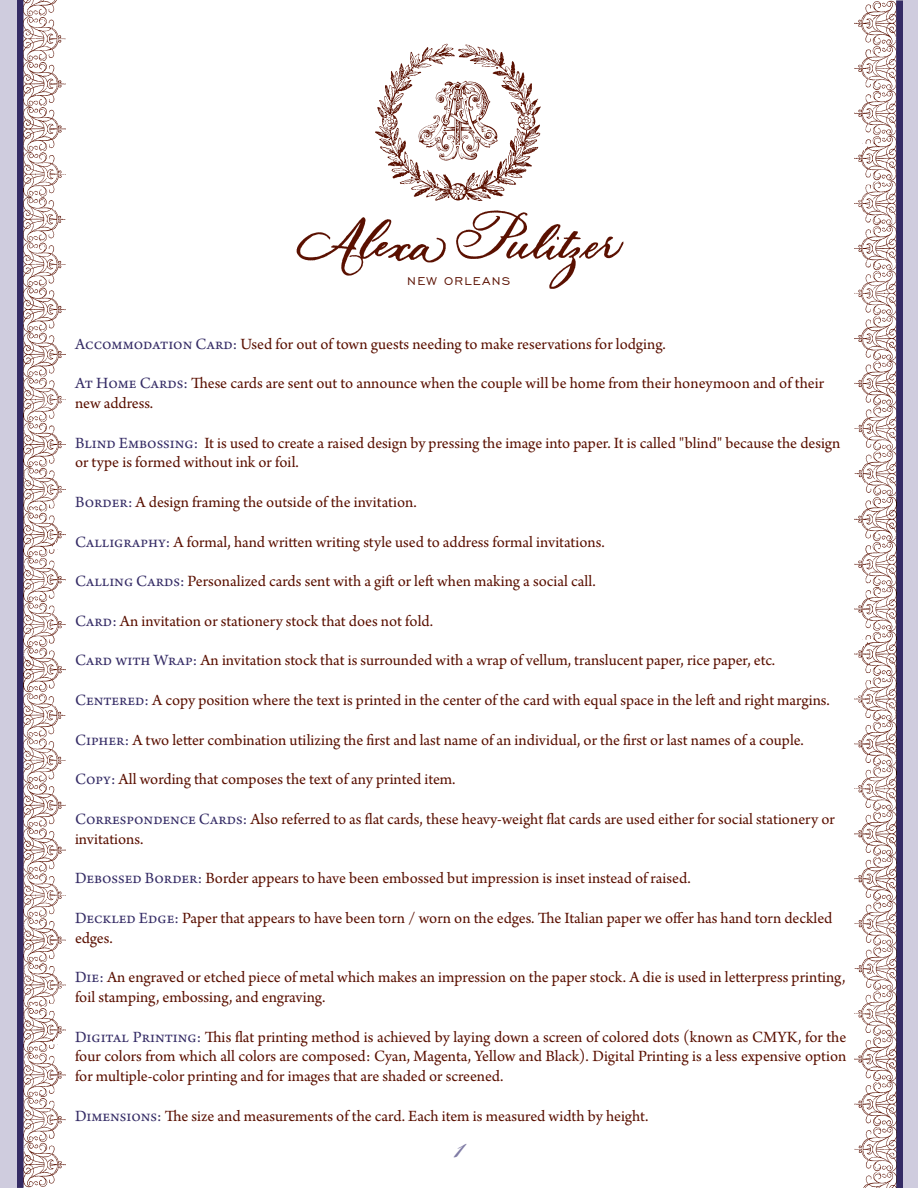
<style>
.page{position:relative;width:918px;height:1188px;background:#fff}
.page>*{position:absolute;margin:0;border:0;box-sizing:border-box;transform-origin:0 0}
.t1{font:49.5px "Bickham Script Pro";color:#807ca5}
.t2{font:16.5px/19.8px "Arno Pro";color:#5a1000}
.t3{font:14.4px "Engravers Gothic BT";letter-spacing:.09em;color:#5a1000}
.s1{color:#342b65}
</style>
<div class="page">
<img style="left:375px;top:43px;width:166px;height:156px">
<img style="left:416px;top:79px;width:85px;height:84px">
<img style="left:296px;top:199px;width:328px;height:90px">
<img style="left:23px;top:0;width:43px;height:1188px">
<div style="left:16px;top:0;width:7px;height:1188px;background:#342b65"></div>
<div style="left:0;top:0;width:16px;height:1188px;background:#cfccde"></div>
<img style="left:854px;top:0;width:42px;height:1188px">
<div style="left:896px;top:0;width:8px;height:1188px;background:#342b65"></div>
<div style="left:903px;top:0;width:15px;height:1188px;background:#cfccde"></div>
<p class="t3" style="left:407px;top:273px;width:105px">NEW ORLEANS</p>
<p class="t2" style="left:75px;top:335px;width:592px"><span class="s1">Accommodation Card:</span> Used for out of town guests needing to make reservations for lodging.</p>
<p class="t2" style="left:75px;top:374px;width:751px"><span class="s1">At Home Cards:</span> These cards are sent out to announce when the couple will be home from their honeymoon and of their new address.</p>
<p class="t2" style="left:75px;top:434px;width:767px"><span class="s1">Blind Embossing:</span> It is used to create a raised design by pressing the image into paper. It is called "blind" because the design or type is formed without ink or foil.</p>
<p class="t2" style="left:75px;top:493px;width:343px"><span class="s1">Border :</span> A design framing the outside of the invitation.</p>
<p class="t2" style="left:75px;top:533px;width:531px"><span class="s1">Calligraphy:</span> A formal, hand written writing style used to address formal invitations.</p>
<p class="t2" style="left:75px;top:572px;width:522px"><span class="s1">Calling Cards:</span> Personalized cards sent with a gift or left when making a social call.</p>
<p class="t2" style="left:75px;top:612px;width:360px"><span class="s1">Card:</span> An invitation or stationery stock that does not fold.</p>
<p class="t2" style="left:75px;top:652px;width:702px"><span class="s1">Card with Wrap:</span> An invitation stock that is surrounded with a wrap of vellum, translucent paper, rice paper, etc.</p>
<p class="t2" style="left:75px;top:691px;width:756px"><span class="s1">Centered:</span> A copy position where the text is printed in the center of the card with equal space in the left and right margins.</p>
<p class="t2" style="left:75px;top:731px;width:730px"><span class="s1">Cipher :</span> A two letter combination utilizing the first and last name of an individual, or the first or last names of a couple.</p>
<p class="t2" style="left:75px;top:770px;width:382px"><span class="s1">Copy:</span> All wording that composes the text of any printed item.</p>
<p class="t2" style="left:75px;top:810px;width:761px"><span class="s1">Correspondence Cards:</span> Also referred to as flat cards, these heavy-weight flat cards are used either for social stationery or invitations.</p>
<p class="t2" style="left:75px;top:869px;width:617px"><span class="s1">Debossed Border:</span> Border appears to have been embossed but impression is inset instead of raised.</p>
<p class="t2" style="left:75px;top:909px;width:759px"><span class="s1">Deckled Edge:</span> Paper that appears to have been torn / worn on the edges. The Italian paper we offer has hand torn deckled edges.</p>
<p class="t2" style="left:75px;top:968px;width:772px"><span class="s1">Die:</span> An engraved or etched piece of metal which makes an impression on the paper stock. A die is used in letterpress printing, foil stamping, embossing, and engraving.</p>
<p class="t2" style="left:75px;top:1028px;width:773px;text-align:justify"><span class="s1">Digital Printing:</span> This flat printing method is achieved by laying down a screen of colored dots (known as CMYK, for the four colors from which all colors are composed: Cyan, Magenta, Yellow and Black). Digital Printing is a less expensive option for multiple-color printing and for images that are shaded or screened.</p>
<p class="t2" style="left:75px;top:1107px;width:575px"><span class="s1">Dimensions:</span> The size and measurements of the card. Each item is measured width by height.</p>
<p class="t1" style="left:454px;top:1111px;width:11px">1</p>
</div>
